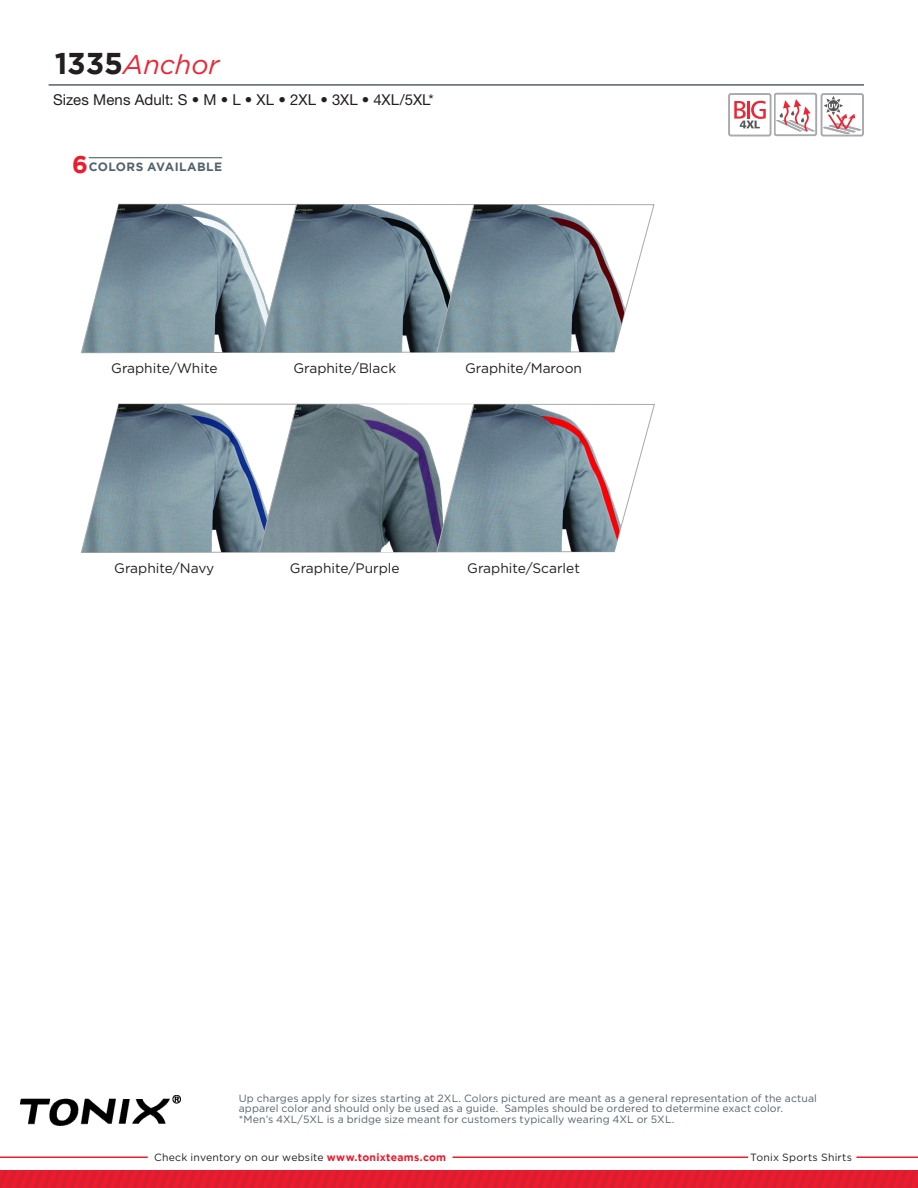
<style>
.page{position:relative;width:918px;height:1188px;background:#fff}
.page>*{position:absolute;margin:0;border:0;box-sizing:border-box;transform-origin:0 0}
.TOX_BODY_COPY{font:italic 27px "Gotham";letter-spacing:-.005em;color:#ee2534}
.TOX_PAGE_NUMBER{font:700 24px "Gotham";color:#ee1b2d}
.TOX_BODY_COPY-2{font:15px "Helvetica Neue LT Std";letter-spacing:.005em;color:#231f20}
.TOX_COLORS_COPY{font:13.8px "Gotham";color:#231f20}
.TOX_GRAY_SECTION_HEA{font:700 12px "Gotham";letter-spacing:.03em;color:#52626f}
.t1{font:10.5px/10.5px "Gotham";letter-spacing:.01em;color:#52626f}
.TOX_PAGE_NUMBER-2{font:10.5px "Gotham";letter-spacing:.025em;color:#231f20}
.s1{font-weight:700;font-style:normal;font-size:30px;color:#231f20}
.s2{font-weight:700;color:#ee1b2d}
</style>
<div class="page">
<svg style="left:0;top:1170px;width:918px;height:18px;background:#e21c2e"></svg>
<hr style="left:453px;top:1156px;width:295px;height:2px;background:#ee1b2d">
<hr style="left:0;top:1156px;width:148px;height:2px;background:#ee1b2d">
<hr style="left:856px;top:1156px;width:62px;height:2px;background:#ee1b2d">
<hr style="left:49px;top:84px;width:815px;height:2px;background:#52626f">
<hr style="left:89px;top:157px;width:133px;height:1px;background:#52626f">
<img style="left:82px;top:204px;width:177px;height:149px">
<img style="left:297px;top:204px;width:139px;height:148px">
<img style="left:475px;top:205px;width:177px;height:147px">
<svg style="left:259px;top:204px;width:38px;height:149px"></svg>
<svg style="left:436px;top:204px;width:39px;height:149px"></svg>
<img style="left:82px;top:404px;width:177px;height:148px">
<img style="left:297px;top:404px;width:139px;height:148px">
<img style="left:475px;top:404px;width:177px;height:148px">
<svg style="left:259px;top:403px;width:38px;height:150px"></svg>
<svg style="left:436px;top:403px;width:39px;height:150px"></svg>
<img style="left:21px;top:1095px;width:159px;height:31px">
<div style="left:728px;top:93px;width:43px;height:43px;border:2px solid #a8a9ad;border-radius:2px"></div>
<svg style="left:734px;top:101px;width:32px;height:27px"></svg>
<div style="left:774px;top:93px;width:43px;height:43px;border:2px solid #a8a9ad;border-radius:2px"></div>
<svg style="left:776px;top:99px;width:39px;height:32px"></svg>
<div style="left:821px;top:93px;width:43px;height:44px;border:2px solid #a8a9ad;border-radius:2px"></div>
<svg style="left:823px;top:96px;width:39px;height:38px"></svg>
<p class="TOX_BODY_COPY" style="left:55px;top:48px;width:166px"><span class="s1">1335</span>Anchor</p>
<p class="TOX_BODY_COPY-2" style="left:53px;top:90px;width:382px">Sizes Mens Adult: S • M • L • XL • 2XL • 3XL • 4XL/5XL*</p>
<p class="TOX_PAGE_NUMBER" style="left:72px;top:151px;width:17px">6</p>
<p class="TOX_GRAY_SECTION_HEA" style="left:89px;top:160px;width:135px">COLORS AVAILABLE</p>
<p class="TOX_COLORS_COPY" style="left:111px;top:359px;width:108px">Graphite/White</p>
<p class="TOX_COLORS_COPY" style="left:293px;top:359px;width:104px">Graphite/Black</p>
<p class="TOX_COLORS_COPY" style="left:465px;top:359px;width:118px">Graphite/Maroon</p>
<p class="TOX_COLORS_COPY" style="left:114px;top:559px;width:102px">Graphite/Navy</p>
<p class="TOX_COLORS_COPY" style="left:290px;top:559px;width:111px">Graphite/Purple</p>
<p class="TOX_COLORS_COPY" style="left:467px;top:559px;width:114px">Graphite/Scarlet</p>
<p class="t1" style="left:239px;top:1093px;width:580px">Up charges apply for sizes starting at 2XL. Colors pictured are meant as a general representation of the actual apparel color and should only be used as a guide. Samples should be ordered to determine exact color.</p>
<p class="t1" style="left:239px;top:1114px;width:437px">*Men’s 4XL/5XL is a bridge size meant for customers typically wearing 4XL or 5XL.</p>
<p class="TOX_PAGE_NUMBER-2" style="left:154px;top:1151px;width:294px">Check inventory on our website <span class="s2">www.tonixteams.com</span></p>
<p class="TOX_PAGE_NUMBER-2" style="left:750px;top:1151px;width:103px">Tonix Sports Shirts</p>
</div>
